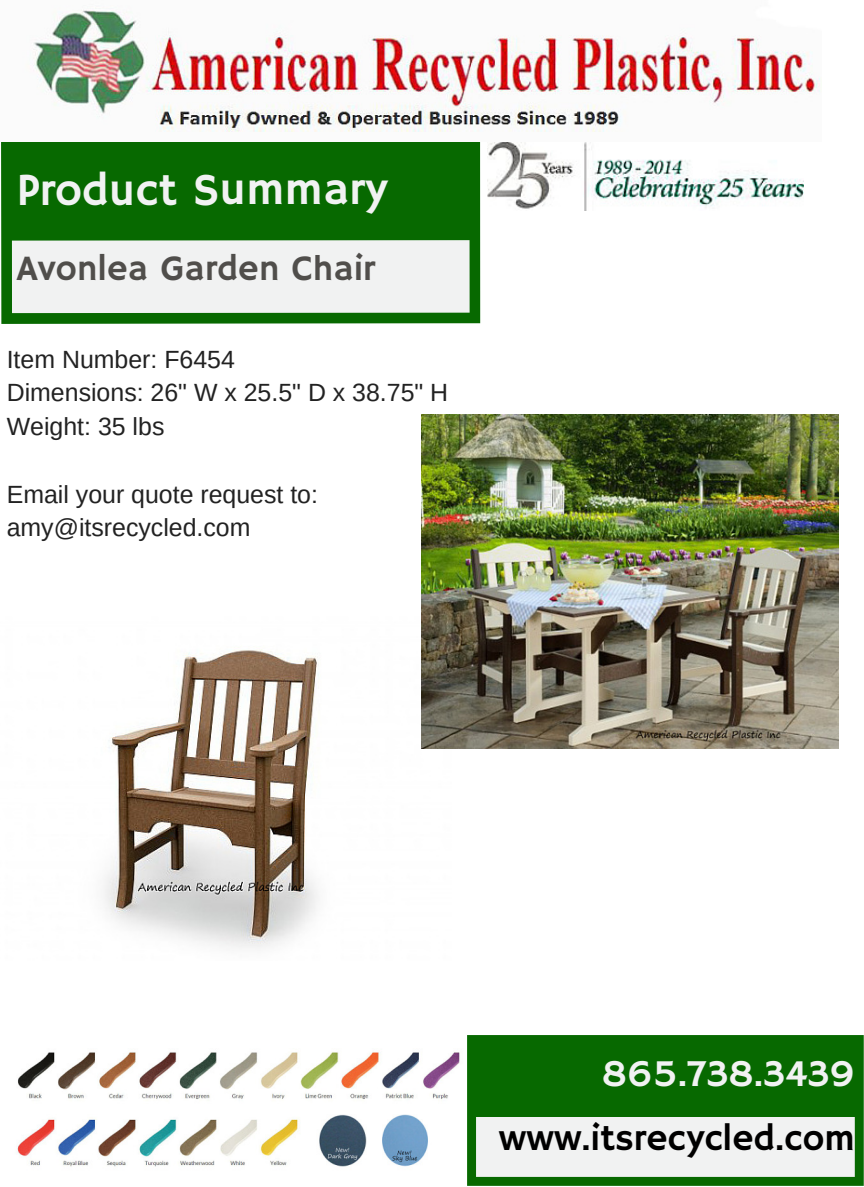
<style>
.page{position:relative;width:864px;height:1187px;background:#fff}
.page>*{position:absolute;margin:0;border:0;box-sizing:border-box;transform-origin:0 0}
.t1{font:45.9px "Hammersmith One";color:#f1f2f2}
.t2{font:37.95px "Hammersmith One";color:#f1f2f2}
.t3{font:36.75px "Hammersmith One";color:#000}
.t4{font:35.85px "Hammersmith One";color:#504e4b}
.t5{font:24.9px/33.8px "Arimo";color:#222}
</style>
<div class="page">
<svg style="left:1px;top:142px;width:479px;height:182px;fill:#076900"></svg>
<img style="left:487px;top:142px;width:316px;height:68px">
<img style="left:33px;top:8px;width:787px;height:124px">
<svg style="left:467px;top:1035px;width:397px;height:150px;fill:#076900"></svg>
<img style="left:17px;top:1052px;width:443px;height:115px">
<img style="left:104px;top:616px;width:347px;height:332px">
<img style="left:422px;top:415px;width:416px;height:333px">
<h1 class="t1" style="left:17px;top:163px;width:372px">Product Summary</h1>
<h3 class="t4" style="left:17px;top:248px;width:360px">Avonlea Garden Chair</h3>
<p class="t5" style="left:7px;top:342px;width:443px">Item Number: F6454<br>Dimensions: 26" W x 25.5" D x 38.75" H<br>Weight: 35 lbs</p>
<p class="t5" style="left:7px;top:477px;width:313px">Email your quote request to: amy@itsrecycled.com</p>
<h2 class="t2" style="left:602px;top:1051px;width:255px">865.738.3439</h2>
<h3 class="t3" style="left:499px;top:1116px;width:357px">www.itsrecycled.com</h3>
</div>
